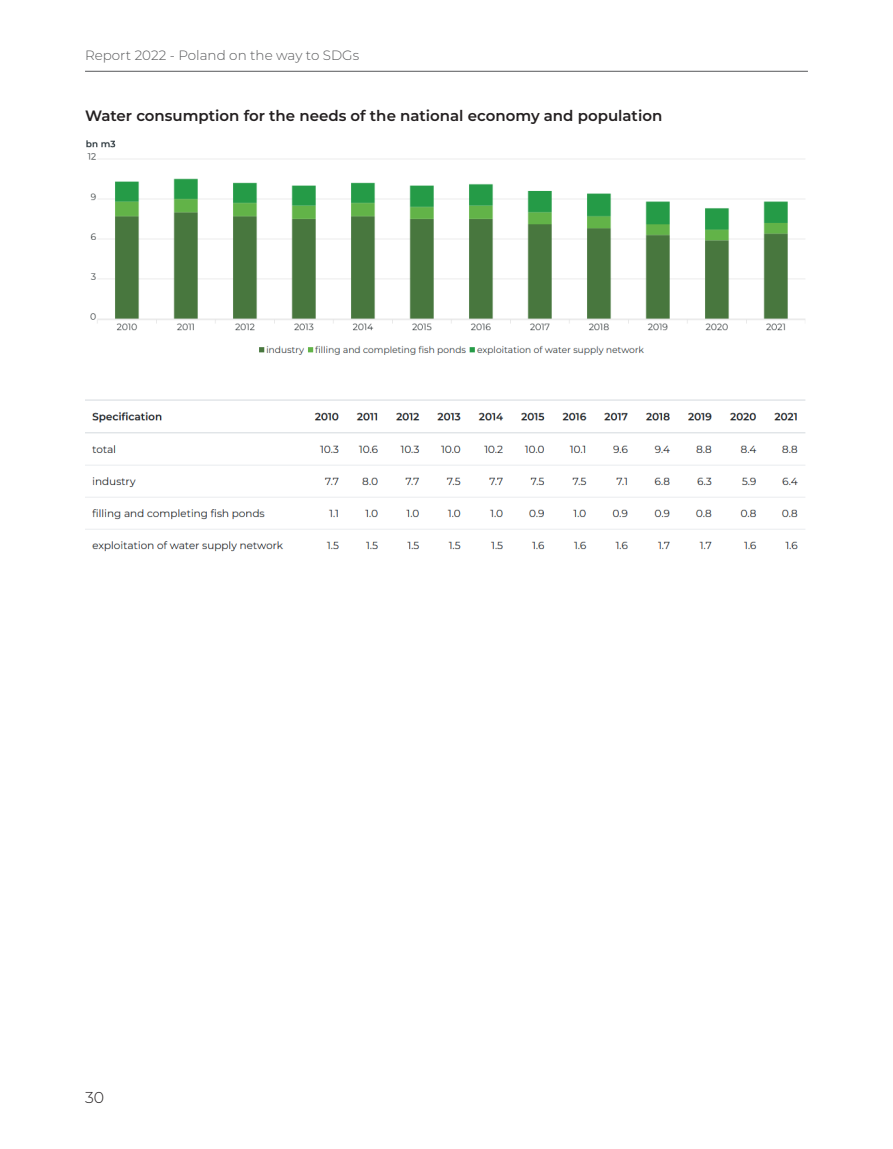
<style>
.page{position:relative;width:893px;height:1149px;background:#fff}
.page>*{position:absolute;margin:0;border:0;box-sizing:border-box;transform-origin:0 0}
.t1{font:300 15.75px "Montserrat";color:#231f20}
.wykres{font:600 15px "Montserrat";color:#231f20}
.t2{font:300 13.5px "Montserrat";color:#57585a}
</style>
<div class="page">
<hr style="left:85px;top:71px;width:723px;height:1px;background:#57585a">
<img style="left:85px;top:140px;width:721px;height:412px">
<p class="t2" style="left:85px;top:46px;width:276px">Report 2022 - Poland on the way to SDGs</p>
<p class="wykres" style="left:85px;top:105px;width:579px">Water consumption for the needs of the national economy and population</p>
<p class="t1" style="left:85px;top:1085px;width:21px">30</p>
</div>
